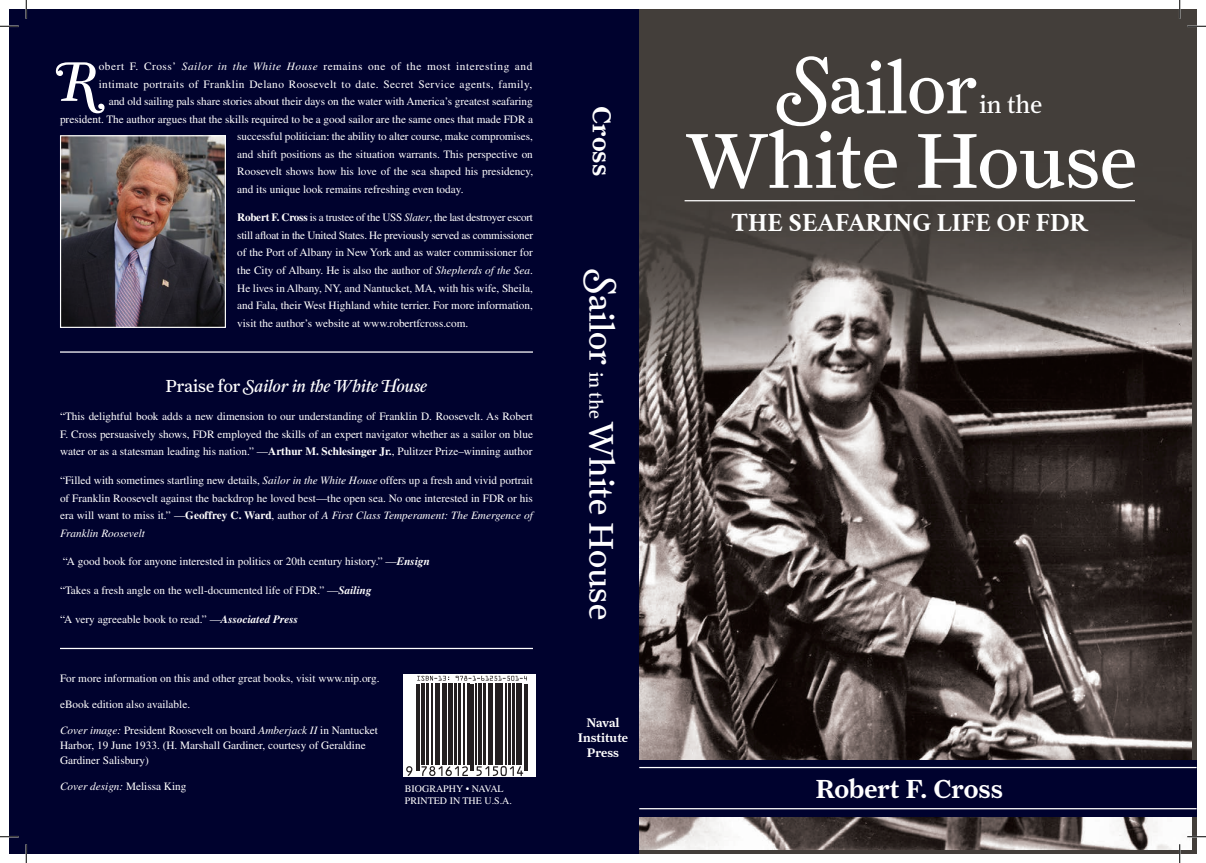
<style>
.page{position:relative;width:1206px;height:863px;background:#fff}
.page>*{position:absolute;margin:0;border:0;box-sizing:border-box;transform-origin:0 0}
.t1{font:78px "Farnham Text";color:#fff}
.t2{font:72.5px "Farnham Text";color:#fff}
.t3{font:56px "Farnham Display Reg Ital Swash";color:#fff}
.t4{font:34.25px "Farnham Text";color:#fff}
.t5{font:26.25px "Farnham Text Semi";color:#fff}
.t6{font:25px "Farnham Text";color:#fff}
.t7{font:700 23.75px "Crimson Text";color:#fff}
.t8{font:17.5px "Farnham Display Reg Ital Swash Alt";color:#fff}
.t9{font:12.5px/15px "Farnham Text Semi";color:#fff;text-align:center}
.t10{font:11.25px/17.5px "Times LT Std";color:#fff;text-align:justify}
.t11{font:11.25px "Times LT Std";letter-spacing:.03em;color:#fff}
.t12{font:11.25px "Times LT Std";letter-spacing:.045em;color:#fff}
.t13{font:italic 11.25px "Times LT Std";color:#fff}
.t14{font:10px/12px "Times LT Std";color:#fff}
.s1{font-style:italic}
.s2{font-weight:700}
.s3{font-family:"Farnham Text"}
.s4{font-weight:700;font-style:italic}
.s5{font-style:normal}
.s6{font-family:"Farnham Display Reg Ital Swash Alt";font-size:38.75px}
.s7{font-size:18.75px}
.s8{font-family:"Farnham Display Reg Ital Swash Alt";font-size:81.75px}
</style>
<div class="page">
<div style="left:9px;top:9px;width:642px;height:844px;background:#00022e"></div>
<img style="left:639px;top:9px;width:552px;height:840px">
<hr style="left:684px;top:200px;width:451px;height:1px;background:#fff">
<div style="left:633px;top:760px;width:563px;height:56px;background:#00022e"></div>
<hr style="left:639px;top:766px;width:557px;height:2px;background:#fff">
<hr style="left:639px;top:808px;width:557px;height:1px;background:#fff">
<svg style="left:404px;top:674px;width:132px;height:102px;fill:#fff"></svg>
<svg style="left:417px;top:675px;width:32px;height:5px"></svg>
<svg style="left:456px;top:675px;width:71px;height:5px"></svg>
<svg style="left:406px;top:766px;width:6px;height:10px"></svg>
<hr style="left:416px;top:683px;width:2px;height:87px;background:#231f20">
<hr style="left:419px;top:683px;width:1px;height:87px;background:#231f20">
<hr style="left:421px;top:683px;width:4px;height:81px;background:#231f20">
<hr style="left:426px;top:683px;width:2px;height:81px;background:#231f20">
<hr style="left:432px;top:683px;width:1px;height:81px;background:#231f20">
<hr style="left:435px;top:683px;width:1px;height:81px;background:#231f20">
<hr style="left:437px;top:683px;width:3px;height:81px;background:#231f20">
<hr style="left:442px;top:683px;width:2px;height:81px;background:#231f20">
<hr style="left:446px;top:683px;width:1px;height:81px;background:#231f20">
<div style="left:448px;top:683px;width:5px;height:81px;background:#231f20"></div>
<hr style="left:454px;top:683px;width:2px;height:81px;background:#231f20">
<hr style="left:458px;top:683px;width:3px;height:81px;background:#231f20">
<svg style="left:421px;top:766px;width:47px;height:10px"></svg>
<hr style="left:463px;top:683px;width:1px;height:81px;background:#231f20">
<hr style="left:467px;top:683px;width:2px;height:81px;background:#231f20">
<hr style="left:470px;top:683px;width:1px;height:87px;background:#231f20">
<hr style="left:473px;top:683px;width:1px;height:87px;background:#231f20">
<hr style="left:475px;top:683px;width:1px;height:81px;background:#231f20">
<hr style="left:478px;top:683px;width:4px;height:81px;background:#231f20">
<hr style="left:483px;top:683px;width:3px;height:81px;background:#231f20">
<hr style="left:488px;top:683px;width:2px;height:81px;background:#231f20">
<hr style="left:491px;top:683px;width:1px;height:81px;background:#231f20">
<hr style="left:495px;top:683px;width:3px;height:81px;background:#231f20">
<hr style="left:499px;top:683px;width:4px;height:81px;background:#231f20">
<hr style="left:505px;top:683px;width:1px;height:81px;background:#231f20">
<hr style="left:508px;top:683px;width:2px;height:81px;background:#231f20">
<hr style="left:512px;top:683px;width:3px;height:81px;background:#231f20">
<svg style="left:476px;top:766px;width:47px;height:10px"></svg>
<hr style="left:516px;top:683px;width:1px;height:81px;background:#231f20">
<hr style="left:518px;top:683px;width:4px;height:81px;background:#231f20">
<hr style="left:524px;top:683px;width:1px;height:87px;background:#231f20">
<hr style="left:526px;top:683px;width:2px;height:87px;background:#231f20">
<hr style="left:60px;top:351px;width:473px;height:1px;background:#fff">
<img style="left:62px;top:137px;width:162px;height:189px">
<div style="left:60px;top:135px;width:166px;height:193px;border:1px solid #fff"></div>
<hr style="left:60px;top:647px;width:473px;height:2px;background:#fff">
<svg style="left:0;top:25px;width:19px;height:2px"></svg>
<svg style="left:1187px;top:25px;width:19px;height:2px"></svg>
<svg style="left:0;top:835px;width:19px;height:2px"></svg>
<svg style="left:1187px;top:835px;width:19px;height:2px"></svg>
<svg style="left:25px;top:0;width:2px;height:19px"></svg>
<svg style="left:25px;top:844px;width:2px;height:18px"></svg>
<svg style="left:1179px;top:0;width:1px;height:19px"></svg>
<svg style="left:1179px;top:844px;width:1px;height:18px"></svg>
<h3 class="t3" style="left:57px;top:49px;width:44px">R</h3>
<p class="t12" style="left:99px;top:60px;width:435px">obert F. Cross’ <span class="s1">Sailor in the White House</span> remains one of the most interesting and</p>
<p class="t11" style="left:99px;top:77px;width:435px">intimate portraits of Franklin Delano Roosevelt to date. Secret Service agents, family,</p>
<p class="t10" style="left:109px;top:93px;width:425px">and old sailing pals share stories about their days on the water with America’s greatest seafaring</p>
<p class="t10" style="left:60px;top:110px;width:474px">president. The author argues that the skills required to be a good sailor are the same ones that made FDR a</p>
<p class="t10" style="left:237px;top:128px;width:297px">successful politician: the ability to alter course, make compromises,</p>
<p class="t10" style="left:237px;top:145px;width:297px">and shift positions as the situation warrants. This perspective on</p>
<p class="t10" style="left:237px;top:163px;width:297px">Roosevelt shows how his love of the sea shaped his presidency,</p>
<p class="t10" style="left:237px;top:180px;width:228px">and its unique look remains refreshing even today.</p>
<p class="t10" style="left:237px;top:209px;width:297px"><span class="s2">Robert F. Cross</span> is a trustee of the USS <span class="s1">Slater</span>, the last destroyer escort still afloat in the United States. He previously served as commissioner of the Port of Albany in New York and as water commissioner for the City of Albany. He is also the author of <span class="s1">Shepherds of the Sea</span>.<br>He lives in Albany, NY, and Nantucket, MA, with his wife, Sheila, and Fala, their West Highland white terrier. For more information, visit the author’s website at www.robertfcross.com.</p>
<h3 class="t8" style="left:166px;top:375px;width:263px"><span class="s3">Praise for</span> Sailor in the White House</h3>
<p class="t10" style="left:60px;top:408px;width:474px">“This delightful book adds a new dimension to our understanding of Franklin D. Roosevelt. As Robert F. Cross persuasively shows, FDR employed the skills of an expert navigator whether as a sailor on blue water or as a statesman leading his nation.” —<span class="s2">Arthur M. Schlesinger Jr.</span>, Pulitzer Prize–winning author</p>
<p class="t10" style="left:60px;top:471px;width:474px">“Filled with sometimes startling new details, <span class="s1">Sailor in the White House</span> offers up a fresh and vivid portrait of Franklin Roosevelt against the backdrop he loved best—the open sea. No one interested in FDR or his era will want to miss it.” —<span class="s2">Geoffrey C. Ward</span>, author of <span class="s1">A First Class Temperament: The Emergence of Franklin Roosevelt</span></p>
<p class="t10" style="left:63px;top:553px;width:369px">“A good book for anyone interested in politics or 20th century history.” —<span class="s4">Ensign</span></p>
<p class="t10" style="left:60px;top:581px;width:313px">“Takes a fresh angle on the well-documented life of FDR.” —<span class="s4">Sailing</span></p>
<p class="t10" style="left:60px;top:610px;width:240px">“A very agreeable book to read.” —<span class="s4">Associated Press</span></p>
<p class="t10" style="left:60px;top:669px;width:321px">For more information on this and other great books, visit www.nip.org.</p>
<p class="t10" style="left:60px;top:695px;width:132px">eBook edition also available.</p>
<p class="t10" style="left:60px;top:722px;width:319px;line-height:15px;text-align:left"><span class="s1">Cover image:</span> President Roosevelt on board <span class="s1">Amberjack II</span> in Nantucket<br>Harbor, 19 June 1933. (H. Marshall Gardiner, courtesy of Geraldine<br>Gardiner Salisbury)</p>
<p class="t13" style="left:60px;top:780px;width:128px">Cover design: <span class="s5">Melissa King</span></p>
<p class="t14" style="left:405px;top:782px;width:109px">BIOGRAPHY • NAVAL<br>PRINTED IN THE U.S.A.</p>
<h3 class="t5" style="left:618px;top:106px;width:71px;rotate:90deg">Cross</h3>
<h3 class="t4" style="left:621px;top:272px;width:348px;rotate:90deg"><span class="s6">S</span>ailor <span class="s7">in the</span> White House</h3>
<p class="t9" style="left:578px;top:714px;width:52px">Naval<br>Institute<br>Press</p>
<h2 class="t2" style="left:782px;top:45px;width:196px"><span class="s8">S</span>ailor</h2>
<h3 class="t6" style="left:979px;top:90px;width:64px">in the</h3>
<h1 class="t1" style="left:684px;top:114px;width:453px">White House</h1>
<h3 class="t7" style="left:731px;top:208px;width:357px">THE SEAFARING LIFE OF FDR</h3>
<h3 class="t5" style="left:815px;top:773px;width:189px">Robert F. Cross</h3>
</div>
